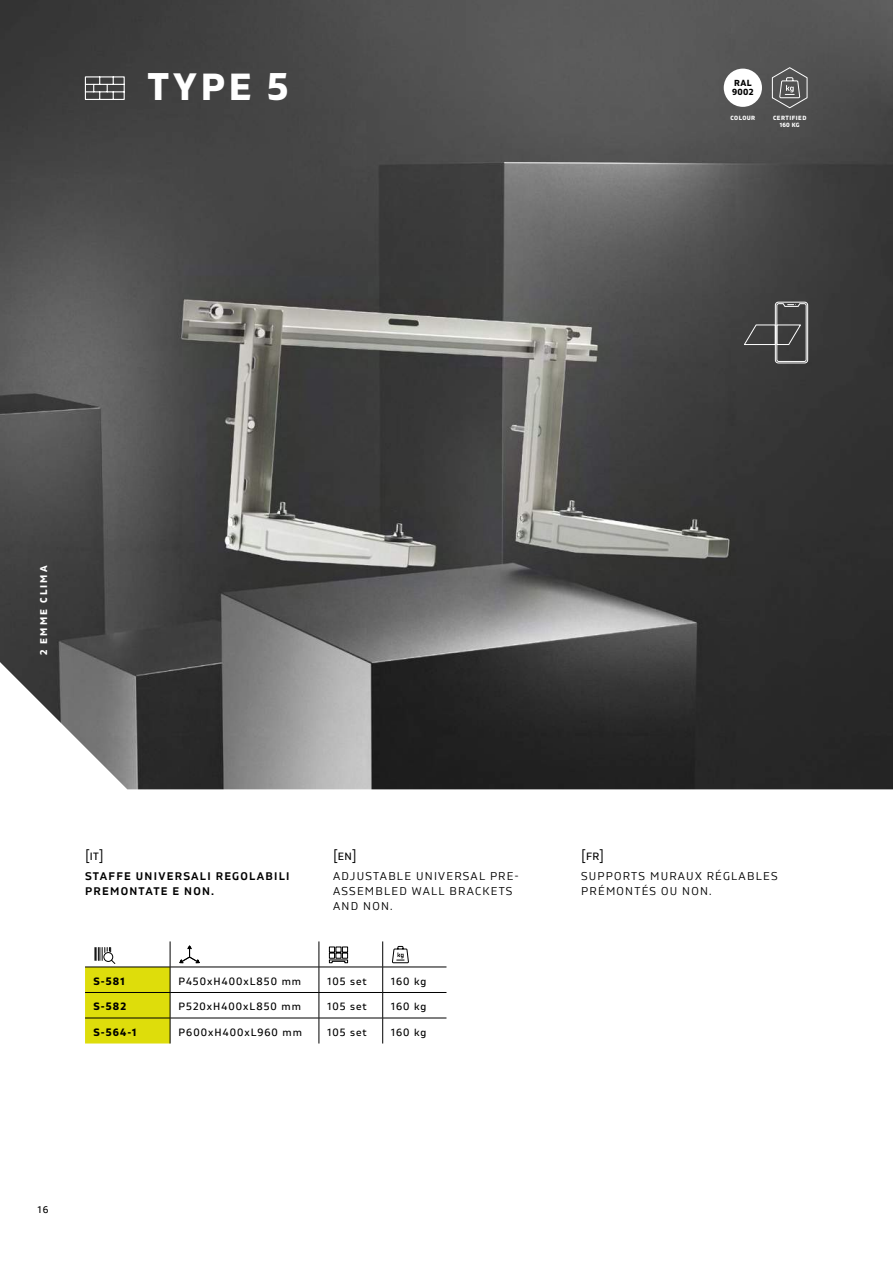
<style>
.page{position:relative;width:893px;height:1263px;background:#fff}
.page>*{position:absolute;margin:0;border:0;box-sizing:border-box;transform-origin:0 0}
.t1{font:700 37.5px "Gilam";color:#fff}
.t2{font:15px "Gilam";color:#000}
.t3{font:11.25px/15px "Gilam";letter-spacing:.11em;color:#000}
.t4{font:600 11.25px/15px "Gilam";letter-spacing:.11em;color:#000}
.t5{font:10.5px "Gilam";letter-spacing:.1em;color:#000}
.t6{font:700 10.5px "Gilam";letter-spacing:.1em;color:#000}
.t7{font:700 9.75px "Gilam";letter-spacing:.22em;color:#fff}
.t8{font:9.75px "Gilam";color:#000}
.t9{font:700 8.7px/8.7px "Gilam";letter-spacing:.04em;color:#000}
.t10{font:700 6px/7.2px "Gilam";letter-spacing:.065em;color:#fff;text-align:center}
.s1{font-size:10.5px}
</style>
<div class="page">
<img style="left:0;top:0;width:893px;height:789px">
<svg style="left:743px;top:302px;width:65px;height:61px"></svg>
<svg style="left:771px;top:68px;width:37px;height:41px"></svg>
<svg style="left:84px;top:76px;width:41px;height:25px"></svg>
<hr style="left:170px;top:967px;width:149px;height:1px;background:#000">
<hr style="left:319px;top:967px;width:64px;height:1px;background:#000">
<hr style="left:383px;top:967px;width:63px;height:1px;background:#000">
<hr style="left:170px;top:992px;width:149px;height:1px;background:#000">
<hr style="left:319px;top:992px;width:64px;height:1px;background:#000">
<hr style="left:383px;top:992px;width:63px;height:1px;background:#000">
<hr style="left:170px;top:1018px;width:149px;height:1px;background:#000">
<hr style="left:319px;top:1018px;width:64px;height:1px;background:#000">
<svg style="left:319px;top:941px;width:1px;height:102px"></svg>
<hr style="left:383px;top:1018px;width:63px;height:1px;background:#000">
<svg style="left:382px;top:941px;width:1px;height:102px"></svg>
<svg style="left:85px;top:941px;width:86px;height:102px"></svg>
<svg style="left:179px;top:945px;width:21px;height:19px"></svg>
<svg style="left:329px;top:946px;width:19px;height:17px"></svg>
<svg style="left:392px;top:945px;width:17px;height:19px"></svg>
<div style="left:724px;top:69px;width:38px;height:38px;background:#fff;border-radius:50%"></div>
<h1 class="t1" style="left:148px;top:59px;width:142px">TYPE 5</h1>
<p class="t9" style="left:732px;top:79px;width:23px">RAL<br>9002</p>
<p class="t10" style="left:730px;top:114px;width:26px">COLOUR</p>
<p class="t10" style="left:773px;top:114px;width:35px">CERTIFIED<br>160 KG</p>
<p class="t7" style="left:36px;top:655px;width:91px;rotate:-90deg">2 EMME CLIMA</p>
<h2 class="t2" style="left:85px;top:844px;width:20px">[<span class="s1">IT</span>]</h2>
<p class="t4" style="left:85px;top:868px;width:206px">STAFFE UNIVERSALI REGOLABILI<br>PREMONTATE E NON.</p>
<h2 class="t2" style="left:333px;top:844px;width:25px">[<span class="s1">EN</span>]</h2>
<p class="t3" style="left:333px;top:868px;width:187px">ADJUSTABLE UNIVERSAL PRE-<br>ASSEMBLED WALL BRACKETS<br>AND NON.</p>
<p class="t6" style="left:94px;top:973px;width:33px">S-581</p>
<p class="t5" style="left:179px;top:973px;width:124px">P450xH400xL850 mm</p>
<p class="t5" style="left:327px;top:973px;width:41px">105 set</p>
<p class="t5" style="left:391px;top:973px;width:37px">160 kg</p>
<p class="t6" style="left:94px;top:999px;width:34px">S-582</p>
<p class="t5" style="left:179px;top:999px;width:124px">P520xH400xL850 mm</p>
<p class="t5" style="left:327px;top:999px;width:41px">105 set</p>
<p class="t5" style="left:391px;top:999px;width:37px">160 kg</p>
<p class="t6" style="left:94px;top:1024px;width:44px">S-564-1</p>
<p class="t5" style="left:179px;top:1024px;width:125px">P600xH400xL960 mm</p>
<p class="t5" style="left:327px;top:1024px;width:41px">105 set</p>
<p class="t5" style="left:391px;top:1024px;width:37px">160 kg</p>
<h2 class="t2" style="left:581px;top:844px;width:24px">[<span class="s1">FR</span>]</h2>
<p class="t3" style="left:581px;top:868px;width:198px">SUPPORTS MURAUX RÉGLABLES<br>PRÉMONTÉS OU NON.</p>
<p class="t8" style="left:38px;top:1202px;width:12px">16</p>
</div>
